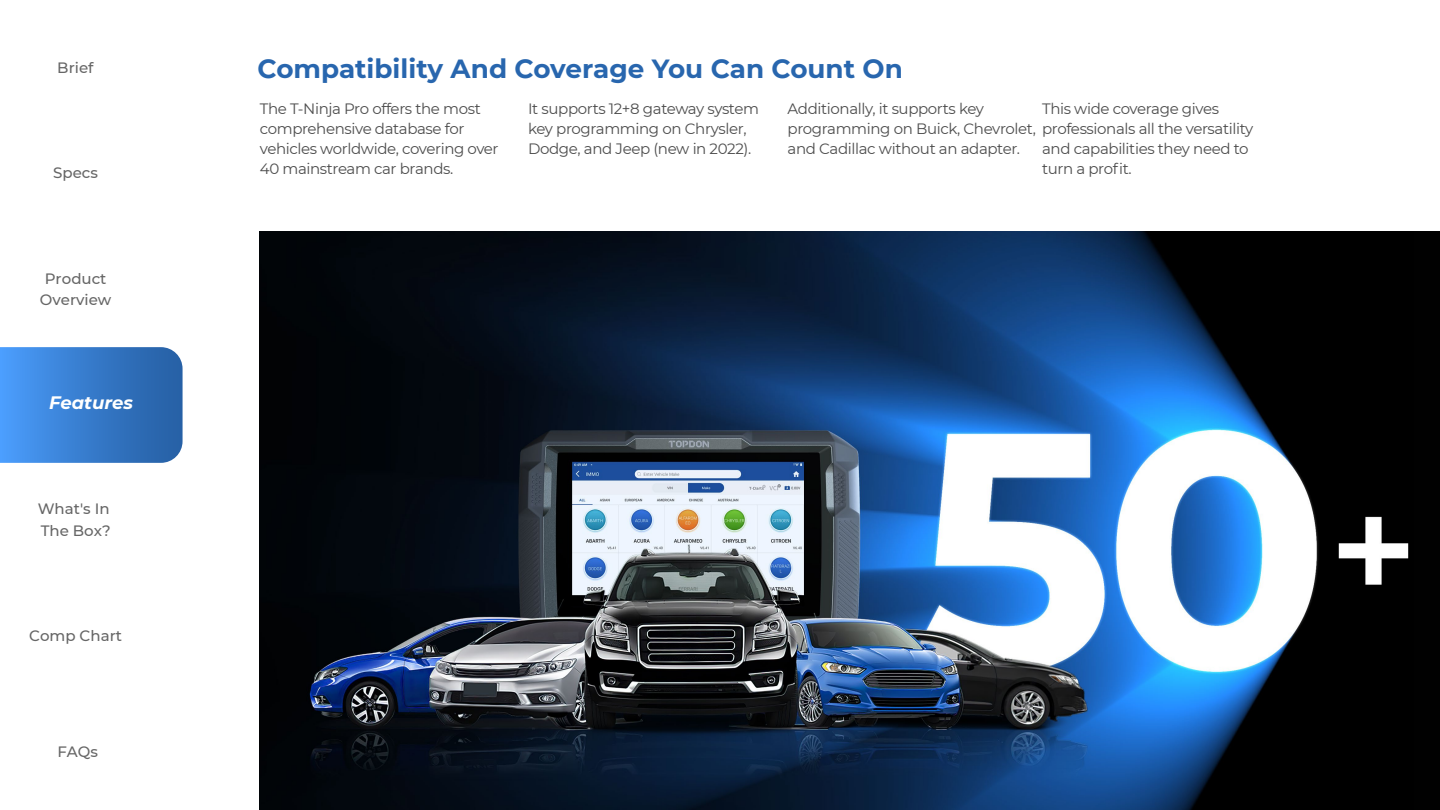
<style>
.page{position:relative;width:1440px;height:810px;background:#fff}
.page>*{position:absolute;margin:0;border:0;box-sizing:border-box;transform-origin:0 0}
.t1{font:700 26.25px "Montserrat";color:#2866ae}
.t2{font:italic 700 18px "Montserrat";color:#fff}
.t3{font:15px/20.2px "Montserrat";letter-spacing:-.025em;color:#4d4d4d}
.t4{font:500 15px/21.6px "Montserrat";color:#666;text-align:center}
</style>
<div class="page">
<img style="left:259px;top:231px;width:1181px;height:578px">
<svg style="left:0;top:347px;width:183px;height:116px"></svg>
<p class="t4" style="left:57px;top:56px;width:38px">Brief</p>
<h1 class="t1" style="left:258px;top:49px;width:647px">Compatibility And Coverage You Can Count On</h1>
<p class="t4" style="left:53px;top:161px;width:46px">Specs</p>
<p class="t4" style="left:40px;top:267px;width:73px">Product<br>Overview</p>
<p class="t2" style="left:49px;top:390px;width:86px">Features</p>
<p class="t4" style="left:38px;top:498px;width:74px;text-align:left">What's In<br>The Box?</p>
<p class="t4" style="left:29px;top:624px;width:94px">Comp Chart</p>
<p class="t4" style="left:57px;top:740px;width:42px">FAQs</p>
<p class="t3" style="left:260px;top:98px;width:240px">The T-Ninja Pro offers the most comprehensive database for vehicles worldwide, covering over<br>40 mainstream car brands.</p>
<p class="t3" style="left:528px;top:98px;width:232px">It supports 12+8 gateway system key programming on Chrysler,<br>Dodge, and Jeep (new in 2022).</p>
<p class="t3" style="left:788px;top:98px;width:467px">Additionally, it supports key<br>programming on Buick, Chevrolet, professionals all the versatility and Cadillac without an adapter.</p>
<p class="t3" style="left:1042px;top:98px;width:178px">This wide coverage gives</p>
<p class="t3" style="left:1042px;top:138px;width:208px">and capabilities they need to turn a profit.</p>
</div>
